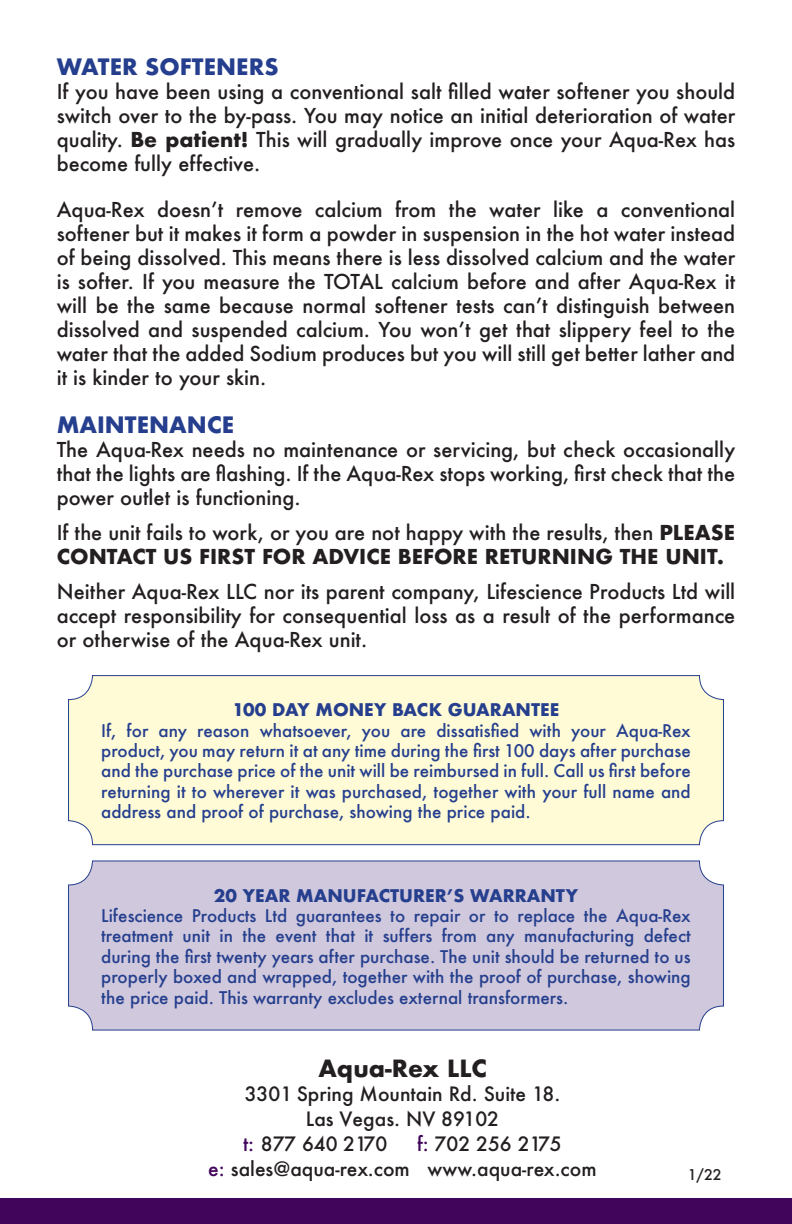
<style>
.page{position:relative;width:792px;height:1224px;background:#fff}
.page>*{position:absolute;margin:0;border:0;box-sizing:border-box;transform-origin:0 0}
.t1{font:700 23px "Futura";color:#231f20}
.t2{font:700 22px "Futura";color:#253f8e}
.t3{font:500 20px/24px "Futura";color:#231f20;text-align:justify}
.t4{font:500 19.2px/25px "Futura";color:#231f20}
.t5{font:500 17px/20.4px "Futura";color:#253f8e;text-align:justify}
.t6{font:700 17px "Futura";color:#253f8e}
.t7{font:500 14.4px "Futura";color:#231f20}
.s1{font-weight:700}
.s2{color:#41065c}
</style>
<div class="page">
<div style="left:69px;top:676px;width:654px;height:169px;background:#fffbd6;border-radius:24px"></div>
<div style="left:68px;top:675px;width:656px;height:170px;border:1px solid #253f8e;border-radius:24px"></div>
<div style="left:69px;top:861px;width:654px;height:169px;background:#d0c8dc;border-radius:24px"></div>
<div style="left:68px;top:860px;width:656px;height:171px;border:1px solid #253f8e;border-radius:24px"></div>
<div style="left:0;top:1198px;width:792px;height:26px;background:#41065c"></div>
<p class="t2" style="left:57px;top:51px;width:223px">WATER SOFTENERS</p>
<p class="t3" style="left:57px;top:79px;width:680px">If you have been using a conventional salt filled water softener you should switch over to the by-pass. You may notice an initial deterioration of water quality. <span class="s1">Be patient!</span> This will gradually improve once your Aqua-Rex has become fully effective.</p>
<p class="t3" style="left:57px;top:197px;width:680px">Aqua-Rex doesn’t remove calcium from the water like a conventional softener but it makes it form a powder in suspension in the hot water instead of being dissolved. This means there is less dissolved calcium and the water is softer. If you measure the TOTAL calcium before and after Aqua-Rex it will be the same because normal softener tests can’t distinguish between dissolved and suspended calcium. You won’t get that slippery feel to the water that the added Sodium produces but you will still get better lather and it is kinder to your skin.</p>
<p class="t2" style="left:57px;top:408px;width:179px">MAINTENANCE</p>
<p class="t3" style="left:57px;top:437px;width:680px">The Aqua-Rex needs no maintenance or servicing, but check occasionally that the lights are flashing. If the Aqua-Rex stops working, first check that the power outlet is functioning.</p>
<p class="t3" style="left:57px;top:520px;width:680px">If the unit fails to work, or you are not happy with the results, then <span class="s1">PLEASE<br>CONTACT US FIRST FOR ADVICE BEFORE RETURNING THE UNIT.</span></p>
<p class="t3" style="left:57px;top:580px;width:680px">Neither Aqua-Rex LLC nor its parent company, Lifescience Products Ltd will accept responsibility for consequential loss as a result of the performance or otherwise of the Aqua-Rex unit.</p>
<p class="t6" style="left:232px;top:698px;width:329px">100 DAY MONEY BACK GUARANTEE</p>
<p class="t5" style="left:101px;top:720px;width:591px">If, for any reason whatsoever, you are dissatisfied with your Aqua-Rex product, you may return it at any time during the first 100 days after purchase and the purchase price of the unit will be reimbursed in full. Call us first before returning it to wherever it was purchased, together with your full name and address and proof of purchase, showing the price paid.</p>
<p class="t6" style="left:214px;top:883px;width:366px">20 YEAR MANUFACTURER’S WARRANTY</p>
<p class="t5" style="left:101px;top:905px;width:591px">Lifescience Products Ltd guarantees to repair or to replace the Aqua-Rex treatment unit in the event that it suffers from any manufacturing defect during the first twenty years after purchase. The unit should be returned to us properly boxed and wrapped, together with the proof of purchase, showing the price paid. This warranty excludes external transformers.</p>
<p class="t1" style="left:318px;top:1051px;width:170px">Aqua-Rex LLC</p>
<p class="t4" style="left:245px;top:1081px;width:317px">3301 Spring Mountain Rd. Suite 18.</p>
<p class="t4" style="left:306px;top:1106px;width:195px">Las Vegas. NV 89102</p>
<p class="t4" style="left:243px;top:1131px;width:146px"><span class="s2">t:</span> 877 640 2170</p>
<p class="t4" style="left:208px;top:1131px;width:390px;text-indent:209px"><span class="s2">f:</span> 702 256 2175<br><span class="s2">e:</span> sales@aqua-rex.com www.aqua-rex.com</p>
<p class="t7" style="left:688px;top:1165px;width:36px">1/22</p>
</div>
